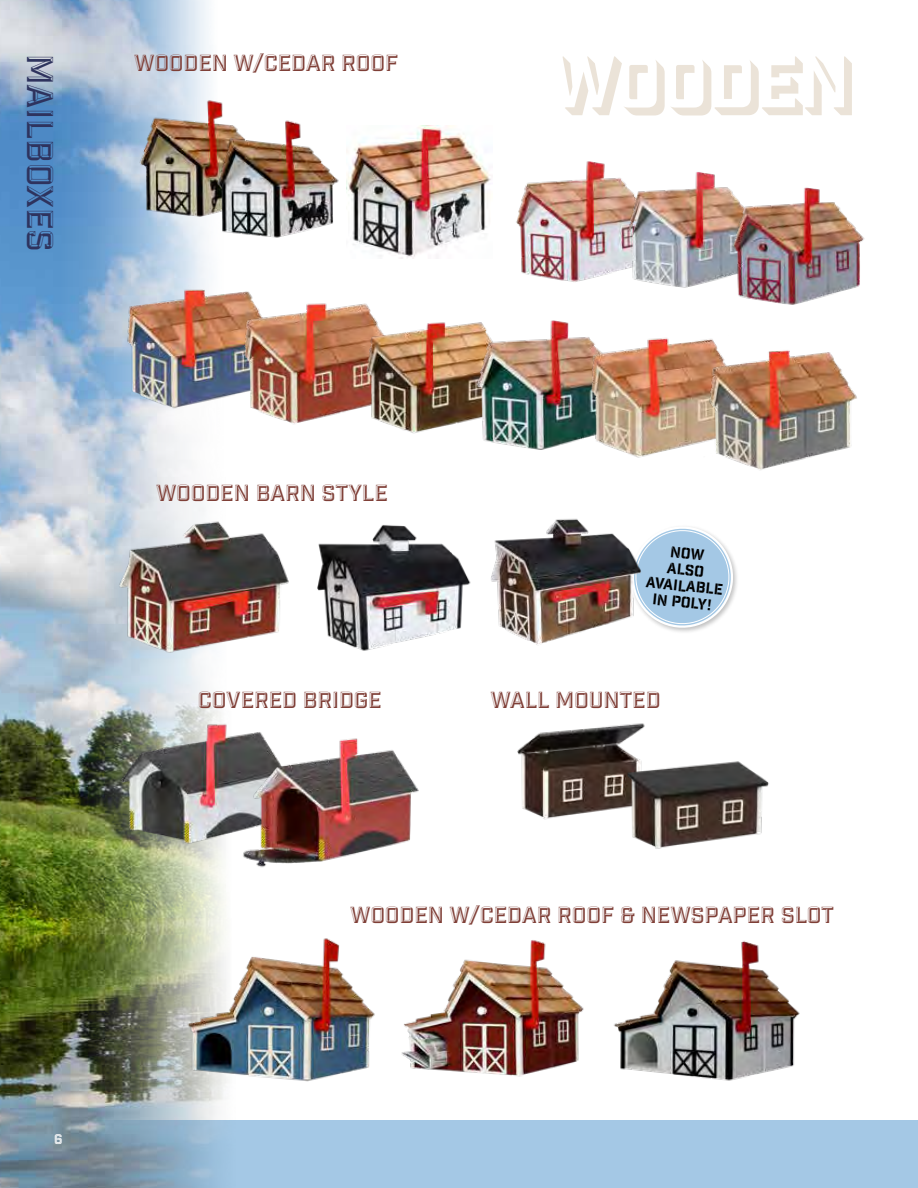
<style>
.page{position:relative;width:918px;height:1188px;background:#fff}
.page>*{position:absolute;margin:0;border:0;box-sizing:border-box;transform-origin:0 0}
.t1{font:72px "Industry Inc 3 D";color:#ebe3d8}
.t2{font:36px "Industry Inc Bevel";color:#2e335e}
.t3{font:22.5px "Industry Inc Bevel";color:#7f3f37}
.t4{font:15px/16.5px "Industry Inc Stencil";color:#000;text-align:center}
.t5{font:13.5px "Industry Inc Cutline";color:#fff}
</style>
<div class="page">
<div style="left:0;top:1120px;width:918px;height:68px;background:#a4c8e5"></div>
<img style="left:0;top:0;width:226px;height:1188px">
<div style="left:630px;top:524px;width:110px;height:111px;background:#000;opacity:.25"></div>
<svg style="left:654px;top:524px;width:83px;height:105px"></svg>
<img style="left:180px;top:932px;width:195px;height:155px">
<img style="left:401px;top:940px;width:183px;height:137px">
<img style="left:613px;top:941px;width:187px;height:140px">
<img style="left:109px;top:702px;width:128px;height:157px">
<img style="left:237px;top:732px;width:182px;height:136px">
<img style="left:517px;top:723px;width:128px;height:97px">
<img style="left:605px;top:733px;width:164px;height:116px">
<img style="left:113px;top:499px;width:176px;height:169px">
<img style="left:317px;top:525px;width:154px;height:126px">
<img style="left:491px;top:518px;width:163px;height:127px">
<img style="left:346px;top:126px;width:145px;height:133px">
<img style="left:133px;top:96px;width:93px;height:123px">
<img style="left:121px;top:279px;width:117px;height:141px">
<img style="left:238px;top:291px;width:128px;height:133px">
<img style="left:516px;top:161px;width:94px;height:121px">
<img style="left:209px;top:114px;width:130px;height:127px">
<img style="left:330px;top:304px;width:137px;height:130px">
<img style="left:467px;top:320px;width:121px;height:130px">
<img style="left:588px;top:337px;width:115px;height:121px">
<img style="left:703px;top:339px;width:154px;height:131px">
<img style="left:610px;top:172px;width:108px;height:116px">
<img style="left:718px;top:187px;width:147px;height:118px">
<p class="t3" style="left:134px;top:49px;width:266px">WOODEN W/CEDAR ROOF</p>
<h2 class="t2" style="left:62px;top:54px;width:199px;rotate:90deg">MAILBOXES</h2>
<h1 class="t1" style="left:551px;top:39px;width:301px">WOODEN</h1>
<p class="t3" style="left:156px;top:480px;width:233px">WOODEN BARN STYLE</p>
<p class="t4" style="left:650px;top:542px;width:79px;rotate:6deg">Now<br>ALSO<br>AVAILABLE<br>IN POLY!</p>
<p class="t3" style="left:198px;top:687px;width:185px">COVERED BRIDGE</p>
<p class="t3" style="left:491px;top:687px;width:171px">WALL MOUNTED</p>
<p class="t5" style="left:54px;top:1131px;width:10px">6</p>
<p class="t3" style="left:350px;top:901px;width:485px">WOODEN W/CEDAR ROOF &amp; NEWSPAPER SLOT</p>
</div>
